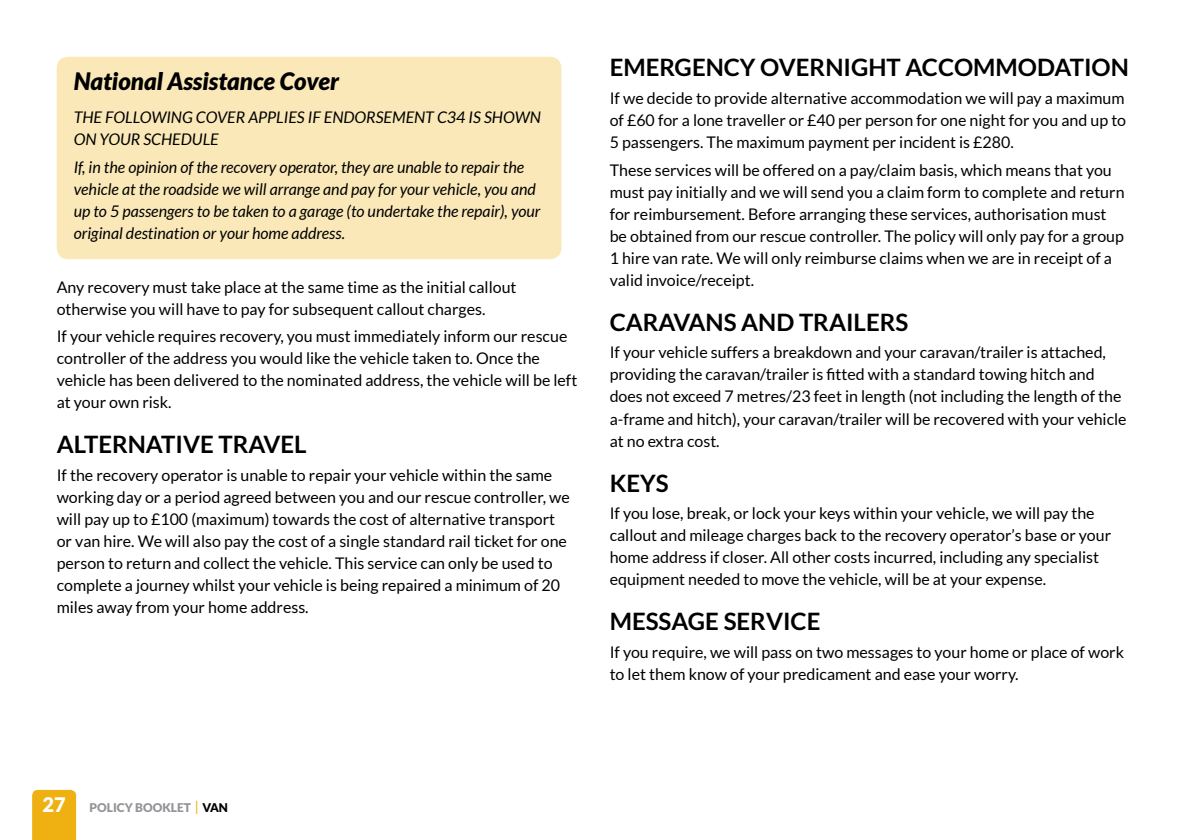
<style>
.page{position:relative;width:1191px;height:840px;background:#fff}
.page>*{position:absolute;margin:0;border:0;box-sizing:border-box;transform-origin:0 0}
.t1{font:700 24px "Lato";color:#000}
.t2{font:italic 900 24px "Lato";color:#000}
.t3{font:16px/22px "Lato";color:#000}
.t4{font:italic 16px/22px "Lato";color:#000}
.t5{font:900 12px "Lato";color:#939598}
.s1{font-size:20px;color:#fff}
.s2{font-size:18px;color:#eeb111}
.s3{color:#000}
</style>
<div class="page">
<div style="left:32px;top:789px;width:44px;height:50px;background:#eeb111"></div>
<div style="left:57px;top:57px;width:504px;height:202px;background:#fae8b8;border-radius:11px"></div>
<h1 class="t2" style="left:74px;top:67px;width:267px">National Assistance Cover</h1>
<p class="t4" style="left:74px;top:107px;width:469px">THE FOLLOWING COVER APPLIES IF ENDORSEMENT C34 IS SHOWN<br>ON YOUR SCHEDULE</p>
<p class="t4" style="left:74px;top:156px;width:468px">If, in the opinion of the recovery operator, they are unable to repair the vehicle at the roadside we will arrange and pay for your vehicle, you and up to 5 passengers to be taken to a garage (to undertake the repair), your original destination or your home address.</p>
<p class="t3" style="left:57px;top:275px;width:461px">Any recovery must take place at the same time as the initial callout otherwise you will have to pay for subsequent callout charges.</p>
<p class="t3" style="left:57px;top:325px;width:522px">If your vehicle requires recovery, you must immediately inform our rescue controller of the address you would like the vehicle taken to. Once the vehicle has been delivered to the nominated address, the vehicle will be left at your own risk.</p>
<h1 class="t1" style="left:57px;top:430px;width:32px">ALTER</h1>
<h1 class="t1" style="left:128px;top:430px;width:33px">NATIVE</h1>
<h1 class="t1" style="left:218px;top:430px;width:16px">TRAVEL</h1>
<p class="t3" style="left:57px;top:464px;width:514px">If the recovery operator is unable to repair your vehicle within the same working day or a period agreed between you and our rescue controller, we will pay up to £100 (maximum) towards the cost of alternative transport or van hire. We will also pay the cost of a single standard rail ticket for one person to return and collect the vehicle. This service can only be used to complete a journey whilst your vehicle is being repaired a minimum of 20 miles away from your home address.</p>
<h1 class="t1" style="left:609px;top:54px;width:31px">EMERGE</h1>
<h1 class="t1" style="left:705px;top:54px;width:90px">NCY OVER</h1>
<h1 class="t1" style="left:825px;top:54px;width:33px">NIGHT</h1>
<h1 class="t1" style="left:905px;top:54px;width:205px">ACCOMMODATION</h1>
<p class="t3" style="left:609px;top:87px;width:518px;text-align:justify">If we decide to provide alternative accommodation we will pay a maximum of £60 for a lone traveller or £40 per person for one night for you and up to 5 passengers. The maximum payment per incident is £280.</p>
<p class="t3" style="left:609px;top:158px;width:516px">These services will be offered on a pay/claim basis, which means that you must pay initially and we will send you a claim form to complete and return for reimbursement. Before arranging these services, authorisation must be obtained from our rescue controller. The policy will only pay for a group 1 hire van rate. We will only reimburse claims when we are in receipt of a valid invoice/receipt.</p>
<h1 class="t1" style="left:609px;top:308px;width:34px">CARAVA</h1>
<h1 class="t1" style="left:705px;top:308px;width:109px">NS AND TRAILER</h1>
<h1 class="t1" style="left:895px;top:308px;width:14px">S</h1>
<p class="t3" style="left:609px;top:341px;width:518px">If your vehicle suffers a breakdown and your caravan/trailer is attached, providing the caravan/trailer is fitted with a standard towing hitch and does not exceed 7 metres/23 feet in length (not including the length of the a-frame and hitch), your caravan/trailer will be recovered with your vehicle at no extra cost.</p>
<h1 class="t1" style="left:609px;top:469px;width:61px">KEYS</h1>
<p class="t3" style="left:609px;top:502px;width:503px">If you lose, break, or lock your keys within your vehicle, we will pay the callout and mileage charges back to the recovery operator’s base or your home address if closer. All other costs incurred, including any specialist equipment needed to move the vehicle, will be at your expense.</p>
<h1 class="t1" style="left:609px;top:607px;width:79px">MESSAGE</h1>
<h1 class="t1" style="left:723px;top:607px;width:28px">SERVICE</h1>
<p class="t3" style="left:609px;top:640px;width:516px">If you require, we will pass on two messages to your home or place of work to let them know of your predicament and ease your worry.</p>
<p class="t5" style="left:43px;top:799px;width:187px"><span class="s1">27</span> POLICY BOOKLET <span class="s2">I</span> <span class="s3">VAN</span></p>
</div>
